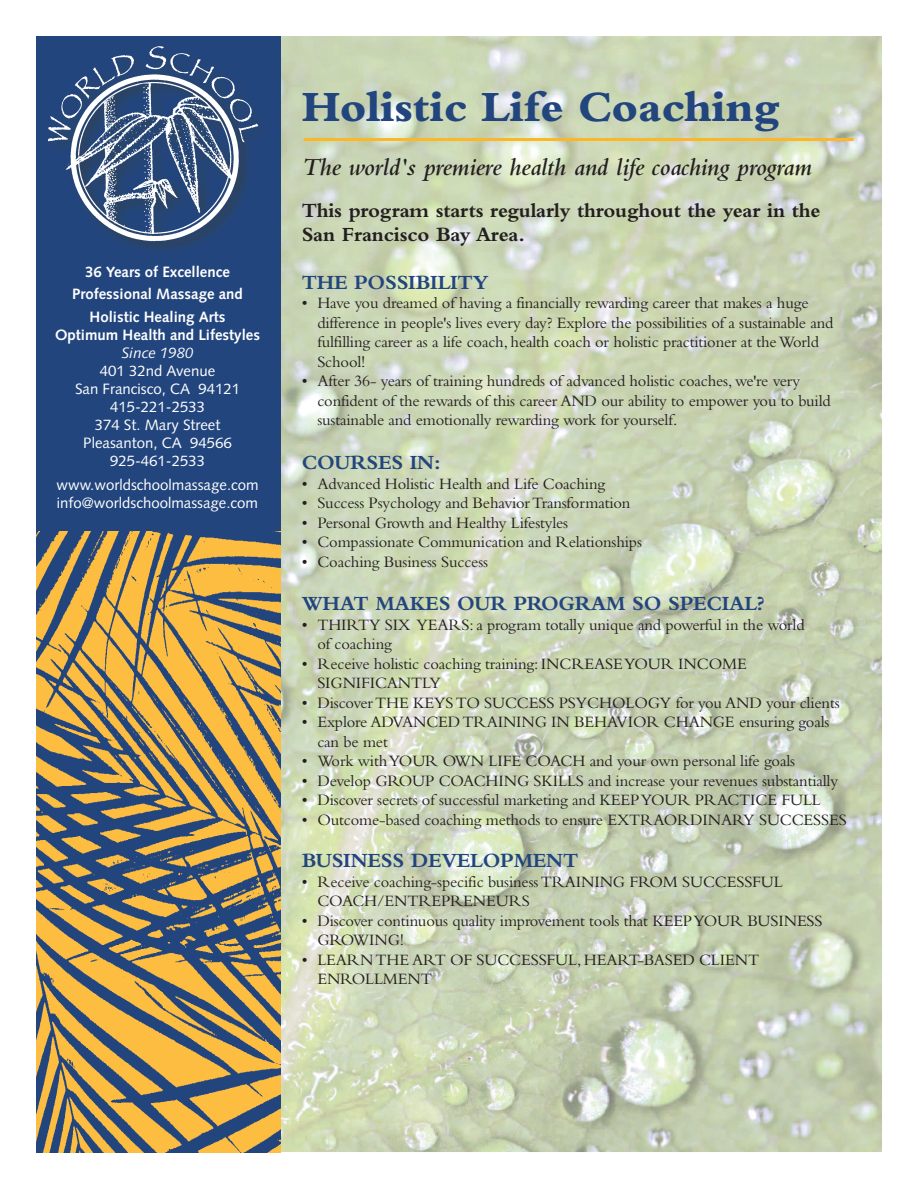
<style>
.page{position:relative;width:918px;height:1188px;background:#fff}
.page>*{position:absolute;margin:0;border:0;box-sizing:border-box;transform-origin:0 0}
.t1{font:800 45px "Bembo Std";letter-spacing:-.01em;color:#22457e}
.t2{font:italic 600 25.5px "Bembo Std";letter-spacing:-.01em;color:#231f20}
.t3{font:700 21px "Bembo Std";letter-spacing:-.01em;color:#22457e}
.t4{font:700 21px/24px "Bembo Std";letter-spacing:-.01em;color:#231f20}
.t5{font:16.5px/19.5px "Bembo Std";letter-spacing:-.01em;color:#231f20}
.t6{font:15px/18px "Syntax LT Std";color:#fff;text-align:center}
.t7{font:700 15px/22.5px "Syntax LT Std";color:#fff;text-align:center}
.t8{font:italic 15px "Syntax LT Std";color:#fff}
</style>
<div class="page">
<img style="left:281px;top:36px;width:601px;height:1116px">
<img style="left:36px;top:531px;width:245px;height:621px">
<div style="left:36px;top:36px;width:245px;height:495px;background:#22457e"></div>
<img style="left:258px;top:40px;width:28px;height:231px">
<img style="left:58px;top:65px;width:190px;height:185px">
<svg style="left:48px;top:55px;width:86px;height:87px"></svg>
<svg style="left:146px;top:46px;width:112px;height:96px"></svg>
<hr style="left:304px;top:138px;width:550px;height:3px;background:#fcb729">
<p class="t7" style="left:72px;top:262px;width:172px">36 Years of Excellence<br>Professional Massage and<br>Holistic Healing Arts</p>
<p class="t7" style="left:55px;top:325px;width:206px">Optimum Health and Lifestyles</p>
<p class="t8" style="left:122px;top:347px;width:73px">Since 1980</p>
<p class="t6" style="left:75px;top:363px;width:167px">401 32nd Avenue<br>San Francisco, CA 94121<br>415-221-2533<br>374 St. Mary Street<br>Pleasanton, CA 94566<br>925-461-2533</p>
<p class="t6" style="left:56px;top:477px;width:204px;text-align:left">www.worldschoolmassage.com info@worldschoolmassage.com</p>
<h1 class="t1" style="left:302px;top:92px;width:480px">Holistic Life Coaching</h1>
<h2 class="t2" style="left:302px;top:158px;width:512px">The world's premiere health and life coaching program</h2>
<p class="t4" style="left:302px;top:200px;width:520px">This program starts regularly throughout the year in the<br>San Francisco Bay Area.</p>
<p class="t3" style="left:302px;top:275px;width:188px">THE POSSIBILITY</p>
<p class="t5" style="left:317px;top:295px;width:518px;text-indent:-16px">• Have you dreamed of having a financially rewarding career that makes a huge difference in people's lives every day? Explore the possibilities of a sustainable and fulfilling career as a life coach, health coach or holistic practitioner at theWorld School!</p>
<p class="t5" style="left:317px;top:373px;width:515px;text-indent:-16px">• After 36- years of training hundreds of advanced holistic coaches, we're very confident of the rewards of this career AND our ability to empower you to build sustainable and emotionally rewarding work for yourself.</p>
<p class="t3" style="left:302px;top:455px;width:141px">COURSES IN:</p>
<p class="t5" style="left:302px;top:476px;width:305px">• Advanced Holistic Health and Life Coaching</p>
<p class="t5" style="left:302px;top:495px;width:330px">• Success Psychology and BehaviorTransformation</p>
<p class="t5" style="left:302px;top:515px;width:268px">• Personal Growth and Healthy Lifestyles</p>
<p class="t5" style="left:302px;top:534px;width:342px">• Compassionate Communication and Relationships</p>
<p class="t5" style="left:302px;top:554px;width:188px">• Coaching Business Success</p>
<p class="t3" style="left:302px;top:596px;width:464px">WHAT MAKES OUR PROGRAM SO SPECIAL?</p>
<p class="t5" style="left:317px;top:617px;width:489px;text-indent:-16px">• THIRTY SIX YEARS: a program totally unique and powerful in the world of coaching</p>
<p class="t5" style="left:317px;top:656px;width:431px;text-indent:-16px">• Receive holistic coaching training: INCREASEYOUR INCOME<br>SIGNIFICANTLY</p>
<p class="t5" style="left:302px;top:695px;width:539px">• DiscoverTHE KEYSTO SUCCESS PSYCHOLOGY for you AND your clients</p>
<p class="t5" style="left:317px;top:714px;width:514px;text-indent:-16px">• Explore ADVANCEDTRAINING IN BEHAVIOR CHANGE ensuring goals can be met</p>
<p class="t5" style="left:302px;top:753px;width:495px">• Work withYOUR OWN LIFE COACH and your own personal life goals</p>
<p class="t5" style="left:302px;top:773px;width:538px">• Develop GROUP COACHING SKILLS and increase your revenues substantially</p>
<p class="t5" style="left:302px;top:792px;width:521px">• Discover secrets of successful marketing and KEEPYOUR PRACTICE FULL</p>
<p class="t5" style="left:302px;top:812px;width:546px">• Outcome-based coaching methods to ensure EXTRAORDINARY SUCCESSES</p>
<p class="t3" style="left:302px;top:854px;width:278px">BUSINESS DEVELOPMENT</p>
<p class="t5" style="left:317px;top:874px;width:467px;text-indent:-16px">• Receive coaching-specific businessTRAINING FROM SUCCESSFUL<br>COACH/ENTREPRENEURS</p>
<p class="t5" style="left:317px;top:913px;width:507px;text-indent:-16px">• Discover continuous quality improvement tools that KEEPYOUR BUSINESS<br>GROWING!</p>
<p class="t5" style="left:317px;top:952px;width:443px;text-indent:-16px">• LEARNTHE ART OF SUCCESSFUL, HEART-BASED CLIENT<br>ENROLLMENT</p>
</div>
